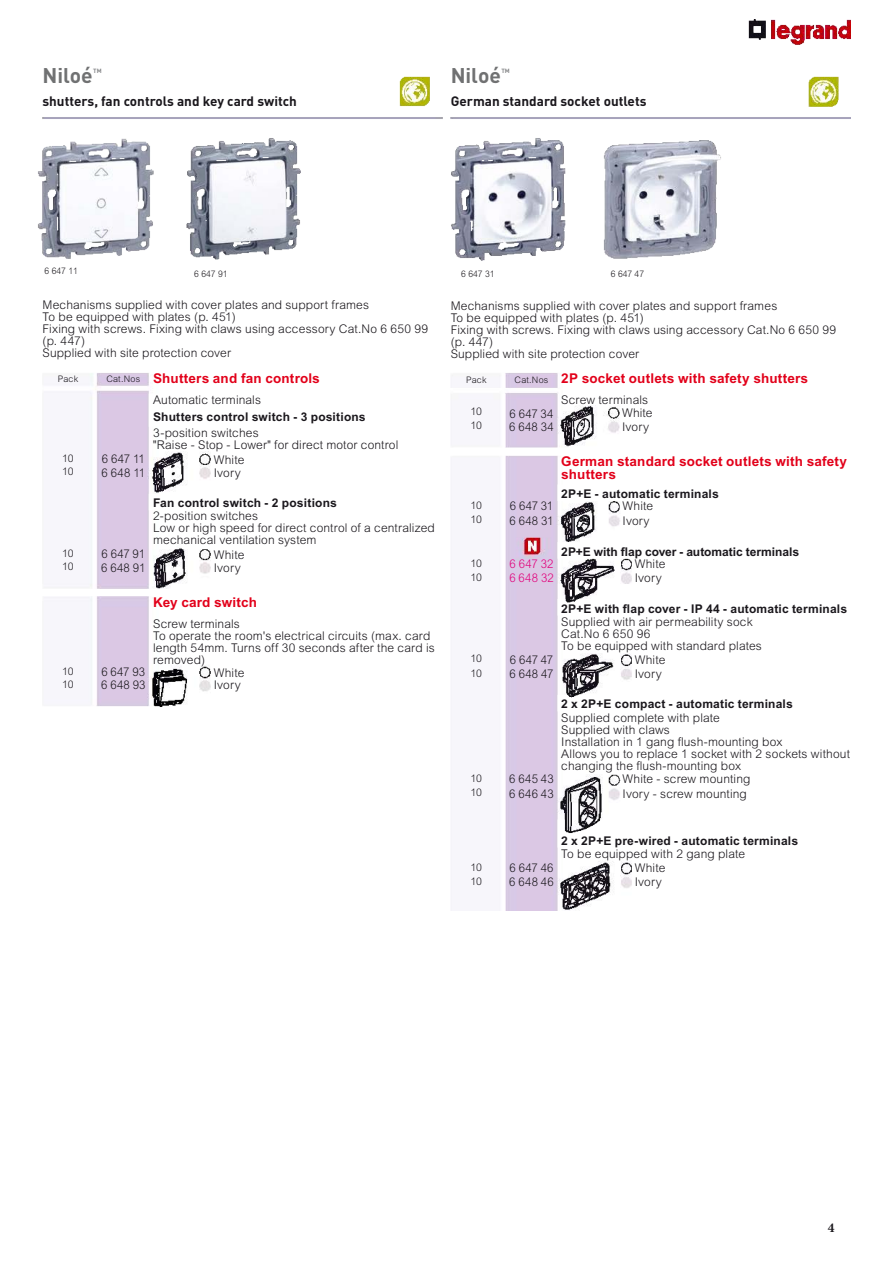
<style>
.page{position:relative;width:893px;height:1263px;background:#fff}
.page>*{position:absolute;margin:0;border:0;box-sizing:border-box;transform-origin:0 0}
.t1{font:700 21px "DIN";color:#707172}
.t2{font:700 13.5px/13.5px "Arial";letter-spacing:.015em;color:#e2001a}
.t3{font:700 13.5px "DIN";color:#1a171c}
.t4{font:700 13.5px "Minion Pro";color:#1a171c}
.t5{font:300 12px/12px "Arial";letter-spacing:.01em;color:#1a171c}
.t6{font:700 12px "Arial";letter-spacing:.015em;color:#1a171c}
.t7{font:300 12px "Arial";letter-spacing:.01em;color:#1a171c;scale:.95 1}
.t8{font:300 12px "Arial";letter-spacing:.005em;color:#e2007a;scale:.95 1}
.t9{font:300 10.5px "Arial";letter-spacing:-.02em;color:#1a171c}
.t10{font:300 9px "Arial";color:#1a171c;scale:.95 1}
.t11{font:300 9px "Arial";color:#1a171c}
.t12{font:700 6.15px "DIN";color:#87888a}
.s1{font-weight:300;font-size:9px;color:#1a171c}
</style>
<div class="page">
<img style="left:38px;top:19px;width:812px;height:891px">
<h1 class="t1" style="left:43px;top:62px;width:52px">Niloé</h1>
<p class="t12" style="left:93px;top:66px;width:10px">TM</p>
<p class="t3" style="left:43px;top:92px;width:256px">shutters, fan controls and key card switch</p>
<h1 class="t1" style="left:451px;top:62px;width:52px">Niloé</h1>
<p class="t12" style="left:501px;top:66px;width:10px">TM</p>
<p class="t3" style="left:451px;top:92px;width:197px">German standard socket outlets</p>
<p class="t10" style="left:45px;top:266px;width:37px">6 647 11</p>
<p class="t5" style="left:43px;top:299px;width:387px">Mechanisms supplied with cover plates and support frames<br>To be equipped with plates (p. 451)<br>Fixing with screws. Fixing with claws using accessory Cat.No 6 650 99 (p. 447)<br>Supplied with site protection cover</p>
<p class="t11" style="left:58px;top:374px;width:22px">Pack</p>
<p class="t2" style="left:106px;top:372px;width:215px"><span class="s1">Cat.Nos</span> Shutters and fan controls</p>
<p class="t5" style="left:153px;top:394px;width:109px">Automatic terminals</p>
<p class="t6" style="left:153px;top:410px;width:214px">Shutters control switch - 3 positions</p>
<p class="t5" style="left:153px;top:427px;width:247px">3-position switches<br>"Raise - Stop - Lower" for direct motor control</p>
<p class="t9" style="left:62px;top:452px;width:13px">10</p>
<p class="t7" style="left:102px;top:452px;width:47px">6 647 11</p>
<p class="t5" style="left:214px;top:454px;width:32px">White</p>
<p class="t9" style="left:62px;top:466px;width:13px">10</p>
<p class="t7" style="left:102px;top:465px;width:47px">6 648 11</p>
<p class="t5" style="left:214px;top:466px;width:28px">Ivory</p>
<p class="t6" style="left:153px;top:496px;width:185px">Fan control switch - 2 positions</p>
<p class="t5" style="left:153px;top:510px;width:283px">2-position switches<br>Low or high speed for direct control of a centralized mechanical ventilation system</p>
<p class="t9" style="left:62px;top:547px;width:13px">10</p>
<p class="t7" style="left:101px;top:547px;width:47px">6 647 91</p>
<p class="t5" style="left:214px;top:549px;width:32px">White</p>
<p class="t9" style="left:62px;top:561px;width:13px">10</p>
<p class="t7" style="left:101px;top:560px;width:48px">6 648 91</p>
<p class="t5" style="left:214px;top:561px;width:28px">Ivory</p>
<p class="t2" style="left:153px;top:595px;width:105px">Key card switch</p>
<p class="t5" style="left:153px;top:617px;width:283px">Screw terminals<br>To operate the room's electrical circuits (max. card length 54mm. Turns off 30 seconds after the card is removed)</p>
<p class="t9" style="left:62px;top:665px;width:13px">10</p>
<p class="t7" style="left:101px;top:665px;width:48px">6 647 93</p>
<p class="t5" style="left:214px;top:667px;width:32px">White</p>
<p class="t9" style="left:62px;top:678px;width:13px">10</p>
<p class="t7" style="left:101px;top:678px;width:48px">6 648 93</p>
<p class="t5" style="left:214px;top:679px;width:28px">Ivory</p>
<p class="t10" style="left:194px;top:268px;width:37px">6 647 91</p>
<p class="t10" style="left:611px;top:268px;width:37px">6 647 47</p>
<p class="t10" style="left:461px;top:268px;width:37px">6 647 31</p>
<p class="t5" style="left:451px;top:300px;width:387px">Mechanisms supplied with cover plates and support frames<br>To be equipped with plates (p. 451)<br>Fixing with screws. Fixing with claws using accessory Cat.No 6 650 99 (p. 447)<br>Supplied with site protection cover</p>
<p class="t11" style="left:466px;top:375px;width:22px">Pack</p>
<p class="t2" style="left:515px;top:372px;width:295px"><span class="s1">Cat.Nos</span> 2P socket outlets with safety shutters</p>
<p class="t5" style="left:561px;top:394px;width:88px">Screw terminals</p>
<p class="t9" style="left:470px;top:406px;width:13px">10</p>
<p class="t7" style="left:509px;top:407px;width:48px">6 647 34</p>
<p class="t5" style="left:622px;top:406px;width:32px">White</p>
<p class="t9" style="left:470px;top:420px;width:13px">10</p>
<p class="t7" style="left:509px;top:420px;width:49px">6 648 34</p>
<p class="t5" style="left:622px;top:420px;width:28px">Ivory</p>
<p class="t2" style="left:561px;top:454px;width:287px">German standard socket outlets with safety shutters</p>
<p class="t6" style="left:561px;top:487px;width:159px">2P+E - automatic terminals</p>
<p class="t9" style="left:470px;top:500px;width:13px">10</p>
<p class="t7" style="left:510px;top:499px;width:47px">6 647 31</p>
<p class="t5" style="left:623px;top:500px;width:32px">White</p>
<p class="t9" style="left:470px;top:514px;width:13px">10</p>
<p class="t7" style="left:509px;top:513px;width:48px">6 648 31</p>
<p class="t5" style="left:623px;top:514px;width:28px">Ivory</p>
<p class="t6" style="left:561px;top:544px;width:239px">2P+E with flap cover - automatic terminals</p>
<p class="t9" style="left:470px;top:557px;width:13px">10</p>
<p class="t8" style="left:510px;top:557px;width:48px">6 647 32</p>
<p class="t5" style="left:635px;top:557px;width:32px">White</p>
<p class="t9" style="left:470px;top:571px;width:13px">10</p>
<p class="t8" style="left:509px;top:571px;width:48px">6 648 32</p>
<p class="t5" style="left:635px;top:572px;width:28px">Ivory</p>
<p class="t6" style="left:561px;top:601px;width:287px">2P+E with flap cover - IP 44 - automatic terminals</p>
<p class="t5" style="left:561px;top:616px;width:202px">Supplied with air permeability sock<br>Cat.No 6 650 96<br>To be equipped with standard plates</p>
<p class="t9" style="left:470px;top:653px;width:13px">10</p>
<p class="t7" style="left:510px;top:653px;width:47px">6 647 47</p>
<p class="t5" style="left:635px;top:653px;width:32px">White</p>
<p class="t9" style="left:470px;top:667px;width:13px">10</p>
<p class="t7" style="left:509px;top:667px;width:48px">6 648 47</p>
<p class="t5" style="left:635px;top:667px;width:28px">Ivory</p>
<p class="t6" style="left:561px;top:697px;width:233px">2 x 2P+E compact - automatic terminals</p>
<p class="t5" style="left:561px;top:711px;width:290px">Supplied complete with plate<br>Supplied with claws<br>Installation in 1 gang flush-mounting box<br>Allows you to replace 1 socket with 2 sockets without changing the flush-mounting box</p>
<p class="t9" style="left:470px;top:773px;width:13px">10</p>
<p class="t7" style="left:509px;top:772px;width:48px">6 645 43</p>
<p class="t5" style="left:623px;top:773px;width:129px">White - screw mounting</p>
<p class="t9" style="left:470px;top:787px;width:13px">10</p>
<p class="t7" style="left:509px;top:786px;width:48px">6 646 43</p>
<p class="t5" style="left:623px;top:787px;width:126px">Ivory - screw mounting</p>
<p class="t6" style="left:561px;top:833px;width:238px">2 x 2P+E pre-wired - automatic terminals</p>
<p class="t5" style="left:561px;top:848px;width:185px">To be equipped with 2 gang plate</p>
<p class="t9" style="left:470px;top:861px;width:13px">10</p>
<p class="t7" style="left:509px;top:861px;width:48px">6 647 46</p>
<p class="t5" style="left:635px;top:861px;width:32px">White</p>
<p class="t9" style="left:470px;top:875px;width:13px">10</p>
<p class="t7" style="left:509px;top:875px;width:48px">6 648 46</p>
<p class="t5" style="left:635px;top:876px;width:28px">Ivory</p>
<p class="t4" style="left:828px;top:1218px;width:8px">4</p>
</div>
